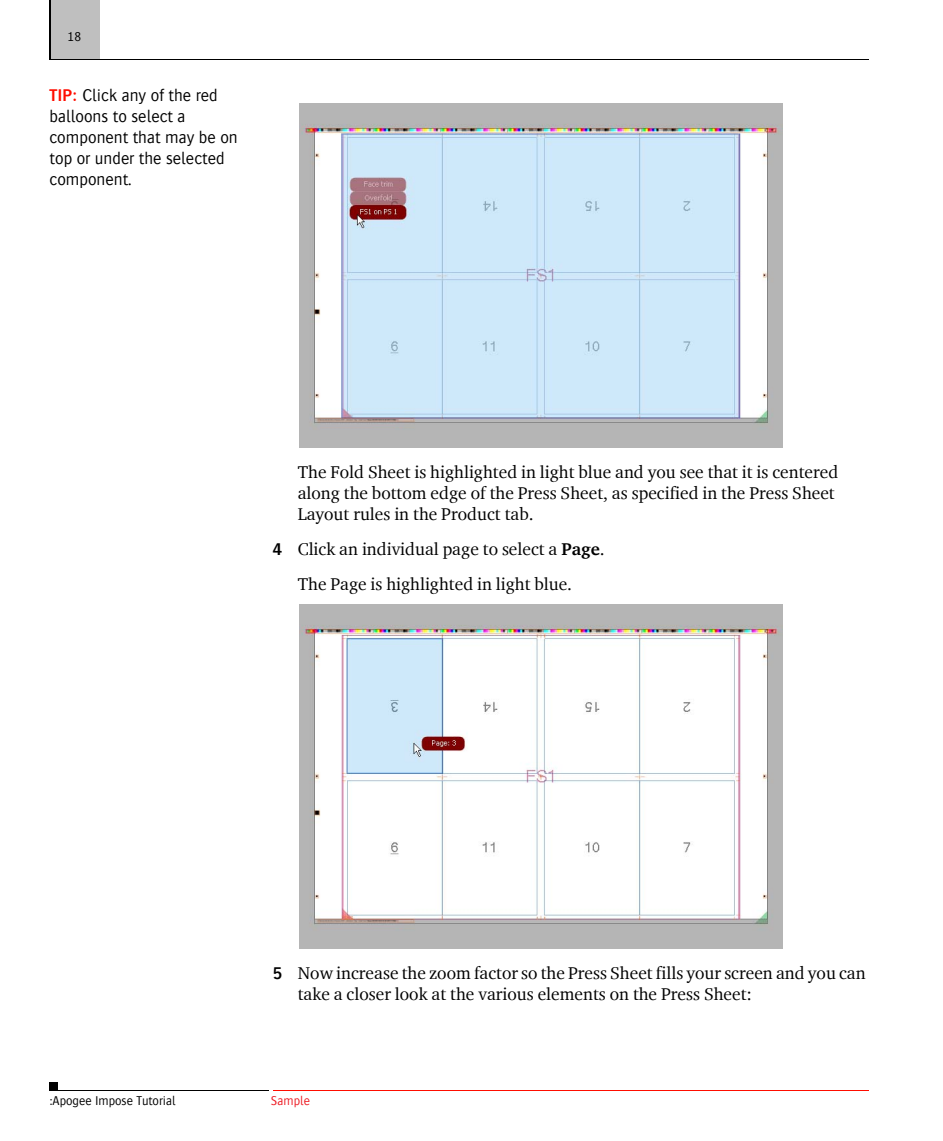
<style>
.page{position:relative;width:943px;height:1141px;background:#fff}
.page>*{position:absolute;margin:0;border:0;box-sizing:border-box;transform-origin:0 0}
.t1{font:17.5px/21px "Charter IT Cfor Agfa";color:#000}
.t2{font:300 17.5px/21px "Bosisfor Agfa";color:#000}
.t3{font:300 13.12px "Bosisfor Agfa";color:#000}
.t4{font:300 13.12px "Bosis For Agfa";color:#ed1c24}
.s1{font-weight:600;color:#ff0d00}
.s2{font-family:"Bosisfor Agfa";font-weight:600}
.s3{font-weight:700}
</style>
<div class="page">
<div style="left:50px;top:0;width:49px;height:60px;background:#bfbfbf"></div>
<hr style="left:99px;top:0;width:1px;height:60px;background:#bfbfbf">
<hr style="left:49px;top:0;width:2px;height:60px;background:#000">
<hr style="left:49px;top:59px;width:819px;height:1px;background:#000">
<hr style="left:272px;top:1090px;width:596px;height:1px;background:#ff0d00">
<hr style="left:49px;top:1090px;width:219px;height:1px;background:#000">
<svg style="left:49px;top:1082px;width:9px;height:8px"></svg>
<img style="left:299px;top:104px;width:483px;height:344px">
<img style="left:299px;top:605px;width:483px;height:344px">
<p class="t3" style="left:68px;top:29px;width:15px">18</p>
<p class="t2" style="left:50px;top:84px;width:190px"><span class="s1">TIP:</span> Click any of the red balloons to select a component that may be on top or under the selected component.</p>
<p class="t1" style="left:298px;top:461px;width:542px">The Fold Sheet is highlighted in light blue and you see that it is centered along the bottom edge of the Press Sheet, as specified in the Press Sheet<br>Layout rules in the Product tab.</p>
<p class="t1" style="left:273px;top:531px;width:333px;line-height:35px;text-align:center"><span class="s2">4</span> Click an individual page to select a <span class="s3">Page</span>.<br>The Page is highlighted in light blue.</p>
<p class="t3" style="left:50px;top:1094px;width:128px">:Apogee Impose Tutorial</p>
<p class="t1" style="left:298px;top:962px;width:569px;text-indent:-25px"><span class="s2">5</span> Now increase the zoom factor so the Press Sheet fills your screen and you can take a closer look at the various elements on the Press Sheet:</p>
<p class="t4" style="left:271px;top:1094px;width:40px">Sample</p>
</div>
